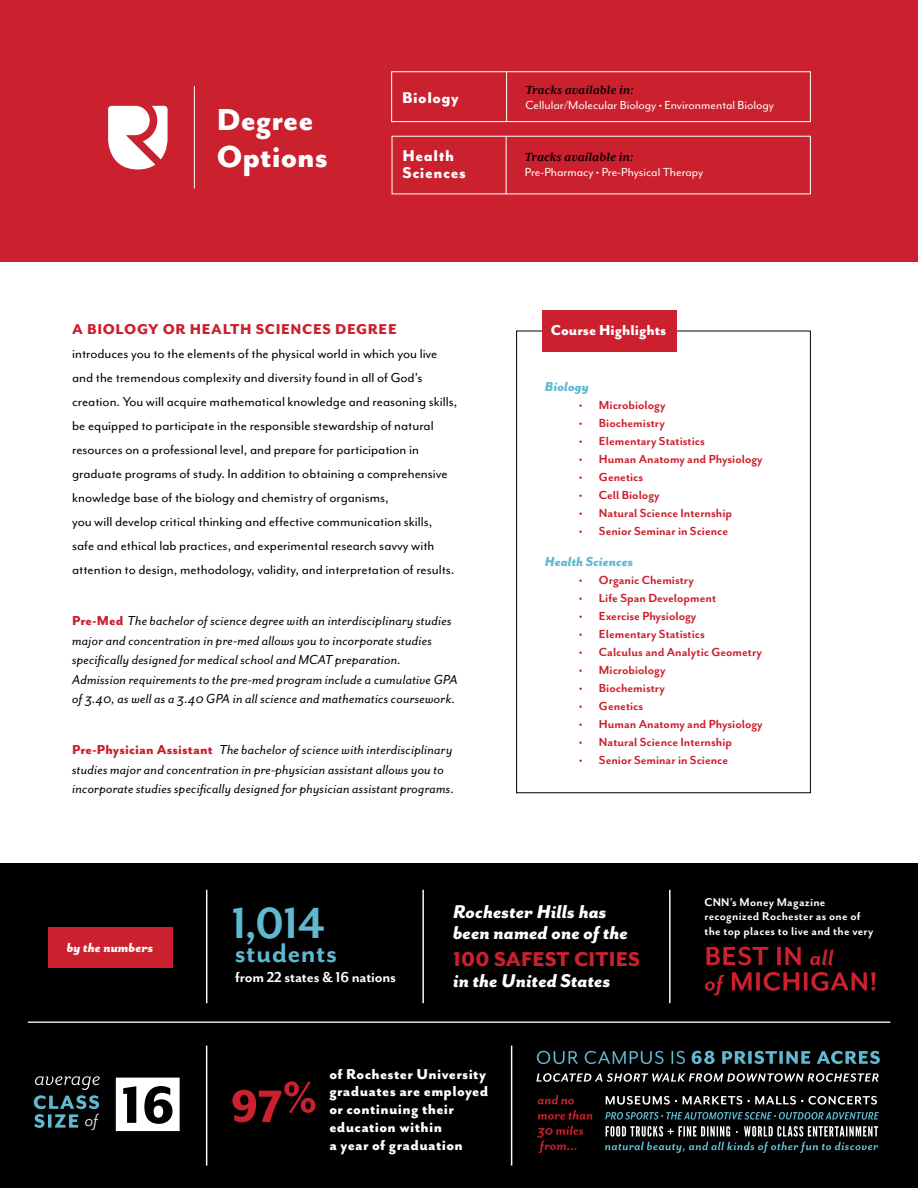
<style>
.page{position:relative;width:918px;height:1188px;background:#fff}
.page>*{position:absolute;margin:0;border:0;box-sizing:border-box;transform-origin:0 0}
.t1{font:700 49.8px "Mr Eaves San OT";color:#60b8d1}
.t2{font:800 34.95px "Mr Eaves San OT";color:#fff}
.t3{font:700 30.9px "Mr Eaves San OT";letter-spacing:.01em;color:#60b8d1}
.t4{font:800 23.1px "Mr Eaves Mod OT";letter-spacing:.01em;color:#cb202d}
.t5{font:italic 800 21.3px/21.3px "Mr Eaves San OT";color:#fff}
.t6{font:italic 19.95px "Mr Eaves San OT";color:#fff}
.start_of_body{font:800 18px "Mr Eaves Mod OT";letter-spacing:.03em;color:#fff}
.t7{font:800 16.5px/17.9px "Mr Eaves San OT";letter-spacing:.02em;color:#fff}
.t8{font:800 16.5px "Mr Eaves San OT";letter-spacing:.04em;color:#cb202d}
.t9{font:700 16.5px "Mr Eaves San OT";letter-spacing:-.01em;color:#fff}
.t10{font:800 16.5px "Mr Eaves San OT";color:#fff}
.t11{font:15px/24px "Mr Eaves Mod OT";color:#000001}
.t12{font:italic 15px/19.5px "Mr Eaves San OT";letter-spacing:.01em;color:#000001}
.t13{font:italic 800 15px "Mr Eaves San OT";color:#60b8d1}
.t14{font:italic 800 15px "Mr Eaves San OT";color:#fff}
.t15{font:700 13.5px "Mr Eaves San OT";color:#cb202d}
.start_of_body-2{font:13.5px "Mr Eaves Mod OT";color:#fff}
.start_of_body-3{font:italic 700 13.5px "Mrs Eaves XL Serif OT";letter-spacing:.01em;color:#000001}
.t16{font:700 13.05px "Mr Eaves San OT";letter-spacing:.02em;color:#fff}
.s1{font-weight:800;font-style:normal;color:#cb202d}
</style>
<div class="page">
<div style="left:0;top:0;width:918px;height:261px;background:#cb202d"></div>
<svg style="left:108px;top:106px;width:60px;height:63px"></svg>
<hr style="left:194px;top:86px;width:1px;height:102px;background:#fff">
<div style="left:391px;top:71px;width:420px;height:51px;border:1px solid #fff"></div>
<hr style="left:506px;top:71px;width:1px;height:51px;background:#fff">
<hr style="left:506px;top:136px;width:1px;height:58px;background:#fff">
<div style="left:0;top:864px;width:918px;height:324px;background:#000001"></div>
<hr style="left:28px;top:1022px;width:862px;height:1px;background:#fff">
<svg style="left:537px;top:1110px;width:56px;height:43px"></svg>
<svg style="left:538px;top:1095px;width:36px;height:9px"></svg>
<svg style="left:537px;top:1051px;width:343px;height:13px"></svg>
<svg style="left:606px;top:1096px;width:271px;height:9px"></svg>
<svg style="left:605px;top:1126px;width:273px;height:27px"></svg>
<svg style="left:605px;top:1112px;width:274px;height:8px"></svg>
<svg style="left:536px;top:1073px;width:343px;height:9px"></svg>
<hr style="left:206px;top:890px;width:1px;height:113px;background:#fff">
<hr style="left:422px;top:890px;width:2px;height:113px;background:#fff">
<hr style="left:669px;top:890px;width:2px;height:113px;background:#fff">
<svg style="left:705px;top:972px;width:171px;height:24px"></svg>
<svg style="left:706px;top:947px;width:128px;height:18px"></svg>
<hr style="left:206px;top:1046px;width:1px;height:120px;background:#fff">
<hr style="left:511px;top:1046px;width:1px;height:120px;background:#fff">
<svg style="left:232px;top:1081px;width:83px;height:41px"></svg>
<div style="left:48px;top:927px;width:124px;height:41px;background:#cb202d"></div>
<svg style="left:34px;top:1076px;width:66px;height:52px"></svg>
<svg style="left:116px;top:1078px;width:64px;height:53px"></svg>
<div style="left:516px;top:331px;width:295px;height:462px;border:1px solid #000001"></div>
<div style="left:542px;top:310px;width:135px;height:41px;background:#cb202d"></div>
<p class="t2" style="left:217px;top:101px;width:98px">Degree</p>
<p class="t2" style="left:217px;top:138px;width:112px">Options</p>
<p class="start_of_body" style="left:402px;top:87px;width:58px">Biology</p>
<p class="start_of_body" style="left:403px;top:146px;width:53px">Health</p>
<p class="start_of_body" style="left:403px;top:163px;width:65px">Sciences</p>
<p class="t8" style="left:72px;top:320px;width:326px">A BIOLOGY OR HEALTH SCIENCES DEGREE</p>
<p class="t11" style="left:72px;top:342px;width:387px">introduces you to the elements of the physical world in which you live and the tremendous complexity and diversity found in all of God's creation. You will acquire mathematical knowledge and reasoning skills, be equipped to participate in the responsible stewardship of natural resources on a professional level, and prepare for participation in graduate programs of study. In addition to obtaining a comprehensive knowledge base of the biology and chemistry of organisms,<br>you will develop critical thinking and effective communication skills, safe and ethical lab practices, and experimental research savvy with attention to design, methodology, validity, and interpretation of results.</p>
<p class="t12" style="left:72px;top:611px;width:387px"><span class="s1">Pre-Med</span> The bachelor of science degree with an interdisciplinary studies major and concentration in pre-med allows you to incorporate studies specifically designed for medical school and MCAT preparation.<br>Admission requirements to the pre-med program include a cumulative GPA of 3.40, as well as a 3.40 GPA in all science and mathematics coursework.</p>
<p class="t12" style="left:72px;top:740px;width:383px"><span class="s1">Pre-Physician Assistant</span> The bachelor of science with interdisciplinary studies major and concentration in pre-physician assistant allows you to incorporate studies specifically designed for physician assistant programs.</p>
<p class="start_of_body-3" style="left:525px;top:83px;width:110px">Tracks available in:</p>
<p class="start_of_body-2" style="left:525px;top:98px;width:250px">Cellular/Molecular Biology • Environmental Biology</p>
<p class="start_of_body-3" style="left:525px;top:150px;width:110px">Tracks available in:</p>
<p class="start_of_body-2" style="left:525px;top:165px;width:180px">Pre-Pharmacy • Pre-Physical Therapy</p>
<p class="t10" style="left:551px;top:321px;width:117px">Course Highlights</p>
<p class="t13" style="left:545px;top:378px;width:45px">Biology</p>
<p class="t15" style="left:579px;top:398px;width:88px">• Microbiology</p>
<p class="t15" style="left:579px;top:416px;width:88px">• Biochemistry</p>
<p class="t15" style="left:579px;top:434px;width:128px">• Elementary Statistics</p>
<p class="t15" style="left:579px;top:452px;width:186px">• Human Anatomy and Physiology</p>
<p class="t15" style="left:579px;top:470px;width:66px">• Genetics</p>
<p class="t15" style="left:579px;top:488px;width:82px">• Cell Biology</p>
<p class="t15" style="left:579px;top:506px;width:155px">• Natural Science Internship</p>
<p class="t15" style="left:579px;top:524px;width:151px">• Senior Seminar in Science</p>
<p class="t13" style="left:545px;top:554px;width:90px">Health Sciences</p>
<p class="t15" style="left:579px;top:573px;width:117px">• Organic Chemistry</p>
<p class="t15" style="left:579px;top:591px;width:139px">• Life Span Development</p>
<p class="t15" style="left:579px;top:609px;width:119px">• Exercise Physiology</p>
<p class="t15" style="left:579px;top:627px;width:128px">• Elementary Statistics</p>
<p class="t15" style="left:579px;top:645px;width:185px">• Calculus and Analytic Geometry</p>
<p class="t15" style="left:579px;top:663px;width:88px">• Microbiology</p>
<p class="t15" style="left:579px;top:681px;width:88px">• Biochemistry</p>
<p class="t15" style="left:579px;top:699px;width:66px">• Genetics</p>
<p class="t15" style="left:579px;top:717px;width:186px">• Human Anatomy and Physiology</p>
<p class="t15" style="left:579px;top:735px;width:155px">• Natural Science Internship</p>
<p class="t15" style="left:579px;top:753px;width:151px">• Senior Seminar in Science</p>
<p class="t14" style="left:67px;top:940px;width:88px">by the numbers</p>
<p class="t6" style="left:85px;top:1109px;width:15px">of</p>
<p class="t1" style="left:231px;top:896px;width:95px">1,014</p>
<p class="t3" style="left:235px;top:936px;width:103px">students</p>
<p class="t9" style="left:235px;top:968px;width:162px">from 22 states &amp; 16 nations</p>
<p class="t5" style="left:453px;top:901px;width:176px">Rochester Hills has been named one of the</p>
<p class="t4" style="left:453px;top:947px;width:189px">100 SAFEST CITIES</p>
<p class="t5" style="left:453px;top:971px;width:159px">in the United States</p>
<p class="t7" style="left:329px;top:1065px;width:158px">of Rochester University</p>
<p class="t7" style="left:329px;top:1083px;width:160px">graduates are employed or continuing their education within<br>a year of graduation</p>
<p class="t16" style="left:704px;top:895px;width:122px">CNN’s Money Magazine</p>
<p class="t16" style="left:704px;top:910px;width:158px">recognized Rochester as one of</p>
<p class="t16" style="left:704px;top:924px;width:171px">the top places to live and the very</p>
</div>
